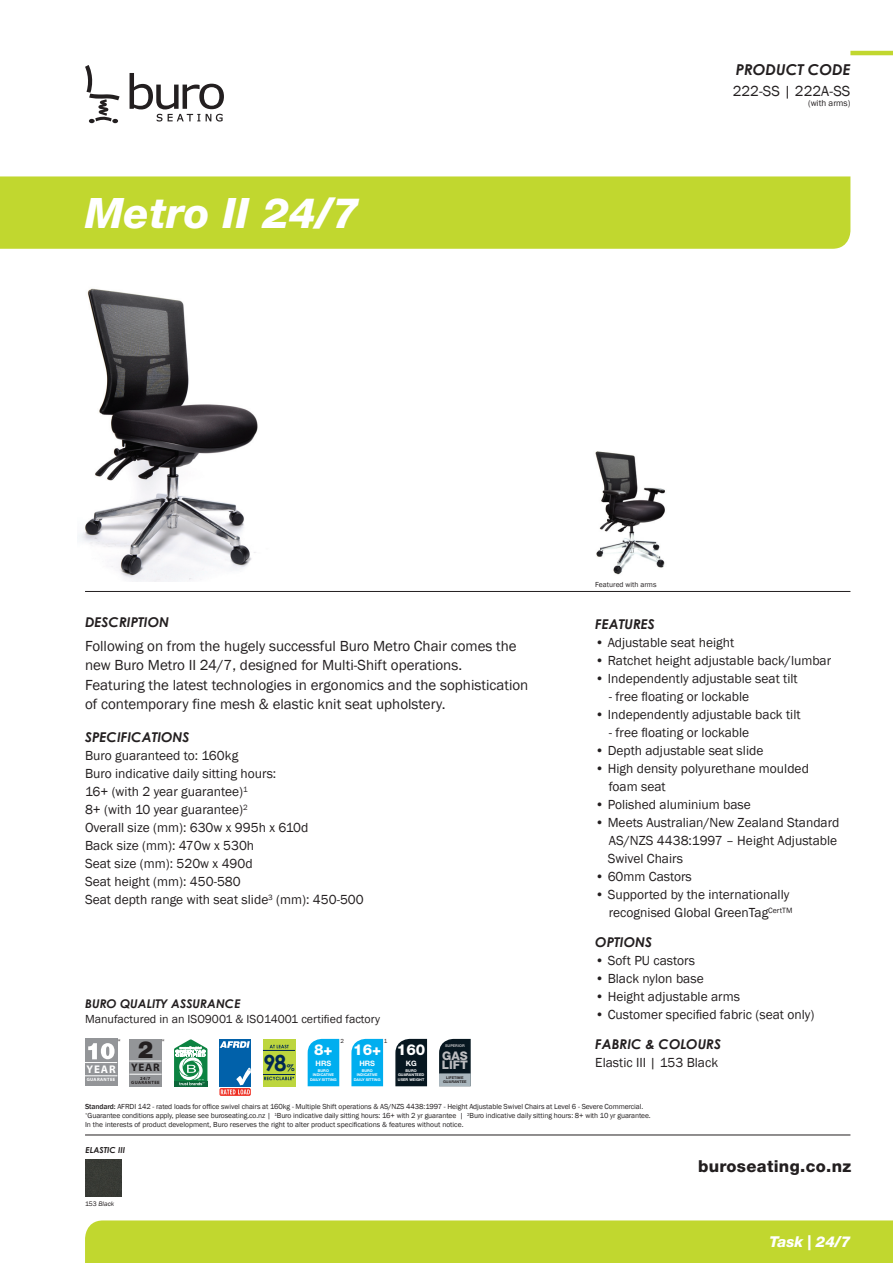
<style>
.page{position:relative;width:893px;height:1263px;background:#fff}
.page>*{position:absolute;margin:0;border:0;box-sizing:border-box;transform-origin:0 0}
.t1{font:italic 800 42px "Helvetica Neue LT Std";color:#fff}
.t2{font:900 23.1px "Helvetica Neue";color:#231f20}
.t3{font:700 22.2px "Century Gothic";color:#002853}
.t4{font:800 16.5px "Helvetica Neue LT Std";letter-spacing:.02em;color:#231f20}
.t5{font:15px/19.5px "Franklin Gothic";color:#231f20}
.t6{font:italic 700 15px "Century Gothic";color:#231f20}
.t7{font:italic 800 15px "Helvetica Neue LT Std";color:#fff}
.t8{font:800 15px "Helvetica Neue LT Std";color:#fff}
.t9{font:13.5px/18px "Franklin Gothic";color:#231f20}
.t10{font:italic 700 13.5px "Century Gothic";color:#231f20}
.t11{font:12px "Franklin Gothic";color:#231f20}
.t12{font:italic 700 12px "Century Gothic";color:#231f20}
.t13{font:800 11.85px "Helvetica Neue LT Std";color:#bcbdc0}
.t14{font:700 11.1px "Myriad";color:#fff}
.t15{font:700 11.1px "Myriad";color:#231f20}
.t16{font:700 9.15px "Century Gothic";color:#002853}
.t17{font:9px "Franklin Gothic";color:#231f20}
.t18{font:italic 700 8.25px "Century Gothic";color:#231f20}
.t19{font:7.5px/9px "Franklin Gothic";letter-spacing:-.01em;color:#231f20}
.t20{font:700 7.5px "Helvetica Neue LT Std";color:#fff}
.t21{font:italic 6.75px "Franklin Gothic";color:#231f20}
.t22{font:6px "Franklin Gothic";color:#231f20}
.t23{font:700 4.65px/4.7px "Myriad";letter-spacing:.075em;color:#231f20;text-align:center}
.t24{font:700 4.65px "Myriad";letter-spacing:.075em;color:#fff}
.t25{font:700 3.75px/4.5px "Helvetica Neue LT Std";color:#fff;text-align:center}
.t26{font:700 3.75px/4.5px "Helvetica Neue LT Std";color:#231f20;text-align:center}
.t27{font:700 3.75px "Helvetica Neue LT Std";color:#bcbdc0}
.s1{font-weight:500}
.s2{font-style:normal}
</style>
<div class="page">
<svg style="left:130px;top:73px;width:94px;height:49px"></svg>
<svg style="left:85px;top:65px;width:35px;height:58px"></svg>
<hr style="left:85px;top:1134px;width:765px;height:1px;background:#231f20">
<div style="left:85px;top:1039px;width:32px;height:47px;background:#939598"></div>
<hr style="left:85px;top:1062px;width:32px;height:1px;background:#fff">
<hr style="left:85px;top:1075px;width:32px;height:1px;background:#fff">
<svg style="left:88px;top:1043px;width:27px;height:16px"></svg>
<svg style="left:307px;top:1038px;width:33px;height:49px;background:#19b5f0"></svg>
<svg style="left:395px;top:1038px;width:33px;height:49px;background:#1f2d35"></svg>
<div style="left:263px;top:1039px;width:32px;height:47px;background:#bdd63e"></div>
<svg style="left:270px;top:1045px;width:19px;height:3px"></svg>
<hr style="left:263px;top:1050px;width:32px;height:1px;background:#002853">
<svg style="left:264px;top:1077px;width:30px;height:3px"></svg>
<hr style="left:263px;top:1074px;width:32px;height:1px;background:#002853">
<div style="left:0;top:176px;width:850px;height:73px;background:#c1d72f"></div>
<hr style="left:850px;top:51px;width:43px;height:4px;background:#c1d72f">
<div style="left:85px;top:1220px;width:808px;height:43px;background:#c1d72f"></div>
<hr style="left:85px;top:591px;width:765px;height:1px;background:#231f20">
<img style="left:85px;top:1160px;width:36px;height:36px">
<svg style="left:174px;top:1085px;width:33px;height:1px"></svg>
<svg style="left:174px;top:1039px;width:33px;height:46px"></svg>
<svg style="left:439px;top:1038px;width:32px;height:49px"></svg>
<div style="left:440px;top:1074px;width:30px;height:11px;background:#a9b6bd"></div>
<div style="left:439px;top:1073px;width:32px;height:13px;border:2px solid #a9b6bd"></div>
<div style="left:220px;top:1039px;width:31px;height:47px;background:#0161aa"></div>
<svg style="left:220px;top:1041px;width:30px;height:7px"></svg>
<svg style="left:219px;top:1088px;width:32px;height:8px"></svg>
<svg style="left:221px;top:1067px;width:30px;height:27px"></svg>
<svg style="left:351px;top:1038px;width:33px;height:49px;background:#19b5f0"></svg>
<div style="left:129px;top:1039px;width:33px;height:47px;background:#939598"></div>
<hr style="left:129px;top:1061px;width:32px;height:1px;background:#fff">
<hr style="left:129px;top:1074px;width:33px;height:1px;background:#fff">
<img style="left:595px;top:451px;width:70px;height:124px">
<img style="left:78px;top:288px;width:180px;height:293px">
<h1 class="t1" style="left:85px;top:197px;width:276px">Metro II 24/7</h1>
<p class="t6" style="left:736px;top:60px;width:116px">PRODUCT CODE</p>
<p class="t5" style="left:733px;top:81px;width:119px">222-SS | 222A-SS</p>
<p class="t17" style="left:808px;top:98px;width:44px">(with arms)</p>
<p class="t10" style="left:85px;top:613px;width:85px">DESCRIPTION</p>
<p class="t5" style="left:85px;top:636px;width:445px">Following on from the hugely successful Buro Metro Chair comes the new Buro Metro II 24/7, designed for Multi-Shift operations.<br>Featuring the latest technologies in ergonomics and the sophistication of contemporary fine mesh &amp; elastic knit seat upholstery.</p>
<p class="t10" style="left:85px;top:729px;width:106px">SPECIFICATIONS</p>
<p class="t9" style="left:85px;top:746px;width:280px">Buro guaranteed to: 160kg<br>Buro indicative daily sitting hours:<br>16+ (with 2 year guarantee)<sup>1<br></sup>8+ (with 10 year guarantee)<sup>2<br></sup>Overall size (mm): 630w x 995h x 610d<br>Back size (mm): 470w x 530h<br>Seat size (mm): 520w x 490d<br>Seat height (mm): 450-580<br>Seat depth range with seat slide<sup>3</sup> (mm): 450-500</p>
<p class="t12" style="left:85px;top:996px;width:157px">BURO QUALITY ASSURANCE</p>
<p class="t11" style="left:85px;top:1012px;width:296px">Manufactured in an ISO9001 &amp; ISO14001 certified factory</p>
<p class="t22" style="left:117px;top:1037px;width:5px">*</p>
<p class="t14" style="left:87px;top:1065px;width:31px">YEAR</p>
<p class="t24" style="left:87px;top:1078px;width:30px">GUARANTEE</p>
<h2 class="t2" style="left:138px;top:1036px;width:17px">2</h2>
<p class="t22" style="left:162px;top:1037px;width:5px">*</p>
<p class="t15" style="left:131px;top:1063px;width:30px">YEAR</p>
<p class="t23" style="left:131px;top:1076px;width:30px">24/7<br>GUARANTEE</p>
<p class="t22" style="left:340px;top:1037px;width:5px">2</p>
<p class="t22" style="left:384px;top:1037px;width:5px">1</p>
<p class="t8" style="left:314px;top:1044px;width:20px">8+</p>
<p class="t25" style="left:310px;top:1068px;width:28px">BURO<br>INDICATIVE<br>DAILY SITTING</p>
<p class="t8" style="left:353px;top:1044px;width:29px">16+</p>
<p class="t25" style="left:354px;top:1068px;width:28px">BURO<br>INDICATIVE<br>DAILY SITTING</p>
<p class="t8" style="left:397px;top:1044px;width:30px">160</p>
<p class="t25" style="left:398px;top:1068px;width:28px">BURO<br>GUARANTEED<br>USER WEIGHT</p>
<h3 class="t3" style="left:263px;top:1048px;width:25px">98</h3>
<p class="t20" style="left:406px;top:1060px;width:13px">KG</p>
<p class="t20" style="left:316px;top:1060px;width:17px">HRS</p>
<p class="t20" style="left:359px;top:1060px;width:17px">HRS</p>
<p class="t16" style="left:287px;top:1061px;width:9px">%</p>
<p class="t27" style="left:445px;top:1044px;width:21px">SUPERIOR</p>
<p class="t13" style="left:442px;top:1051px;width:27px">GAS</p>
<p class="t26" style="left:443px;top:1076px;width:25px">LIFETIME<br>GUARANTEE</p>
<p class="t13" style="left:442px;top:1061px;width:27px">LIFT</p>
<p class="t19" style="left:595px;top:580px;width:63px">Featured with arms</p>
<p class="t10" style="left:595px;top:615px;width:61px">FEATURES</p>
<p class="t9" style="left:595px;top:633px;width:140px">• Adjustable seat height</p>
<p class="t9" style="left:595px;top:651px;width:237px">• Ratchet height adjustable back/lumbar</p>
<p class="t9" style="left:595px;top:669px;width:204px">• Independently adjustable seat tilt</p>
<p class="t9" style="left:609px;top:687px;width:142px">- free floating or lockable</p>
<p class="t9" style="left:595px;top:705px;width:207px">• Independently adjustable back tilt</p>
<p class="t9" style="left:609px;top:723px;width:142px">- free floating or lockable</p>
<p class="t9" style="left:595px;top:741px;width:170px">• Depth adjustable seat slide</p>
<p class="t9" style="left:609px;top:759px;width:202px;text-indent:-14px">• High density polyurethane moulded foam seat</p>
<p class="t9" style="left:595px;top:795px;width:157px">• Polished aluminium base</p>
<p class="t9" style="left:608px;top:813px;width:233px;text-indent:-12px">• Meets Australian/New Zealand Standard<br>AS/NZS 4438:1997 – Height Adjustable<br>Swivel Chairs</p>
<p class="t9" style="left:595px;top:867px;width:98px">• 60mm Castors</p>
<p class="t9" style="left:595px;top:885px;width:199px;text-align:right">• Supported by the internationally recognised Global GreenTag<sup>CertTM</sup></p>
<p class="t10" style="left:595px;top:933px;width:58px">OPTIONS</p>
<p class="t9" style="left:595px;top:951px;width:101px">• Soft PU castors</p>
<p class="t9" style="left:595px;top:969px;width:110px">• Black nylon base</p>
<p class="t9" style="left:595px;top:987px;width:146px">• Height adjustable arms</p>
<p class="t9" style="left:595px;top:1005px;width:221px">• Customer specified fabric (seat only)</p>
<p class="t10" style="left:595px;top:1035px;width:127px">FABRIC &amp; COLOURS</p>
<p class="t9" style="left:595px;top:1053px;width:124px">Elastic III | 153 Black</p>
<p class="t19" style="left:85px;top:1102px;width:567px"><span class="s1">Standard:</span> AFRDI 142 - rated loads for office swivel chairs at 160kg - Multiple Shift operations &amp; AS/NZS 4438:1997 - Height Adjustable Swivel Chairs at Level 6 - Severe Commercial. <sup>*</sup>Guarantee conditions apply, please see buroseating.co.nz | <sup>1</sup>Buro indicative daily sitting hours: 16+ with 2 yr guarantee | <sup>2</sup>Buro indicative daily sitting hours: 8+ with 10 yr guarantee.<br>In the interests of product development, Buro reserves the right to alter product specifications &amp; features without notice.</p>
<p class="t18" style="left:85px;top:1144px;width:41px">ELASTIC III</p>
<p class="t21" style="left:85px;top:1200px;width:31px"><span class="s2">153</span> Black</p>
<p class="t4" style="left:698px;top:1160px;width:155px">buroseating.co.nz</p>
<p class="t7" style="left:770px;top:1236px;width:82px">Task | 24/7</p>
</div>
